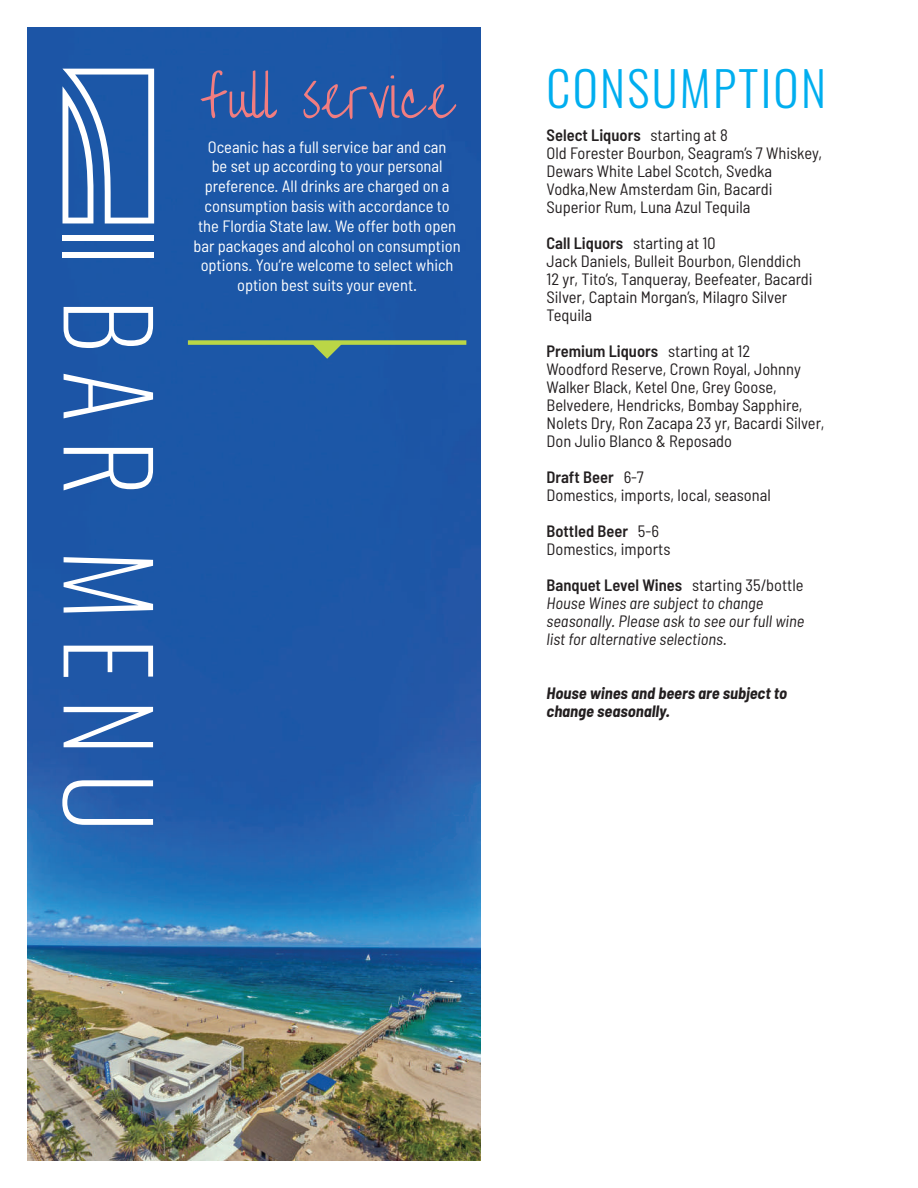
<style>
.page{position:relative;width:918px;height:1188px;background:#fff}
.page>*{position:absolute;margin:0;border:0;box-sizing:border-box;transform-origin:0 0}
.t1{font:200 110.55px "Oswald";letter-spacing:.16em;color:#fff}
.t2{font:52.05px "Overthe Rainbow";color:#f27d80}
.t3{font:300 48px "Oswald";letter-spacing:.045em;color:#00aeef}
.t4{font:semi-condensed 16.5px/18px "Barlow";color:#231f20}
.t5{font:semi-condensed 16.5px/19.8px "Barlow";color:#fff;text-align:center}
.t6{font:italic semi-condensed 16.5px/18px "Barlow";color:#231f20}
.t7{font:italic 700 semi-condensed 16.5px/18px "Barlow";color:#231f20}
.s1{font-weight:600}
.s2{font-weight:600;font-style:normal}
.s3{font-style:normal}
</style>
<div class="page">
<img style="left:27px;top:27px;width:454px;height:1134px">
<div style="left:188px;top:340px;width:278px;height:5px;background:#bad646"></div>
<svg style="left:311px;top:344px;width:32px;height:15px"></svg>
<svg style="left:62px;top:69px;width:92px;height:155px"></svg>
<div style="left:63px;top:235px;width:91px;height:6px;background:#fff"></div>
<div style="left:63px;top:252px;width:91px;height:6px;background:#fff"></div>
<h1 class="t1" style="left:207px;top:299px;width:535px;rotate:90deg">BAR MENU</h1>
<h2 class="t2" style="left:200px;top:70px;width:255px">full service</h2>
<h3 class="t3" style="left:547px;top:45px;width:281px">CONSUMPTION</h3>
<p class="t5" style="left:194px;top:136px;width:268px">Oceanic has a full service bar and can<br>be set up according to your personal preference. All drinks are charged on a consumption basis with accordance to the Flordia State law. We offer both open bar packages and alcohol on consumption options. You’re welcome to select which option best suits your event.</p>
<p class="t4" style="left:547px;top:126px;width:277px"><span class="s1">Select Liquors</span> starting at 8<br>Old Forester Bourbon, Seagram’s 7 Whiskey, Dewars White Label Scotch, Svedka Vodka,New Amsterdam Gin, Bacardi Superior Rum, Luna Azul Tequila</p>
<p class="t4" style="left:547px;top:234px;width:268px"><span class="s1">Call Liquors</span> starting at 10<br>Jack Daniels, Bulleit Bourbon, Glenddich 12 yr, Tito’s, Tanqueray, Beefeater, Bacardi Silver, Captain Morgan’s, Milagro Silver Tequila</p>
<p class="t4" style="left:547px;top:342px;width:279px"><span class="s1">Premium Liquors</span> starting at 12<br>Woodford Reserve, Crown Royal, Johnny Walker Black, Ketel One, Grey Goose, Belvedere, Hendricks, Bombay Sapphire, Nolets Dry, Ron Zacapa 23 yr, Bacardi Silver, Don Julio Blanco &amp; Reposado</p>
<p class="t4" style="left:547px;top:468px;width:226px"><span class="s1">Draft Beer</span> 6-7<br>Domestics, imports, local, seasonal</p>
<p class="t4" style="left:547px;top:522px;width:125px"><span class="s1">Bottled Beer</span> 5-6<br>Domestics, imports</p>
<p class="t6" style="left:547px;top:576px;width:259px"><span class="s2">Banquet Level Wines</span> <span class="s3">starting 35/bottle </span>House Wines are subject to change seasonally. Please ask to see our full wine list for alternative selections.</p>
<p class="t7" style="left:547px;top:684px;width:242px">House wines and beers are subject to change seasonally.</p>
</div>
